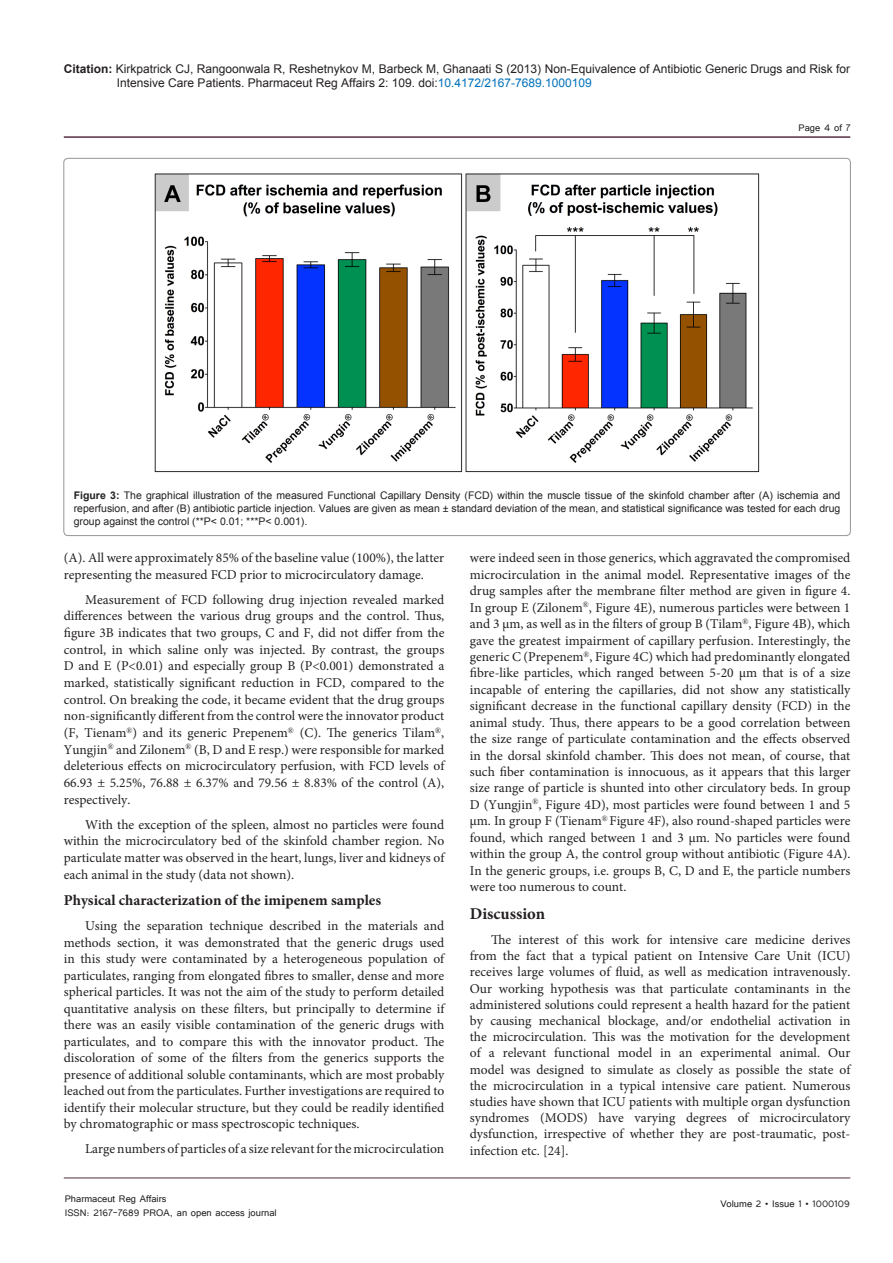
<style>
.page{position:relative;width:893px;height:1263px;background:#fff}
.page>*{position:absolute;margin:0;border:0;box-sizing:border-box;transform-origin:0 0}
.Standard1{font:700 16.5px "Minion Pro";color:#231f20}
.Standard1-2{font:700 15px "Minion Pro";color:#231f20}
.Standard1-3{font:13.5px/16.5px "Minion Pro";color:#231f20;text-align:justify}
.t1{font:12px/14.4px "Arial";color:#231f20}
.t2{font:12px/14.4px "Tunga";color:#231f20}
.t3{font:10.5px/12.6px "Arial";color:#231f20;text-align:justify}
.s1{font-weight:700}
.s2{color:#0072bc}
</style>
<div class="page">
<hr style="left:64px;top:1178px;width:786px;height:1px;background:#562d41">
<hr style="left:64px;top:136px;width:786px;height:2px;background:#562d41">
<img style="left:154px;top:173px;width:606px;height:300px">
<p class="t1" style="left:117px;top:61px;width:735px;text-indent:-53px"><span class="s1">Citation:</span> Kirkpatrick CJ, Rangoonwala R, Reshetnykov M, Barbeck M, Ghanaati S (2013) Non-Equivalence of Antibiotic Generic Drugs and Risk for<br>Intensive Care Patients. Pharmaceut Reg Affairs 2: 109. doi:<span class="s2">10.4172/2167-7689.1000109</span></p>
<p class="t2" style="left:798px;top:119px;width:53px">Page 4 of 7</p>
<p class="t3" style="left:74px;top:490px;width:768px"><span class="s1">Figure 3:</span> The graphical illustration of the measured Functional Capillary Density (FCD) within the muscle tissue of the skinfold chamber after (A) ischemia and reperfusion, and after (B) antibiotic particle injection. Values are given as mean ± standard deviation of the mean, and statistical significance was tested for each drug group against the control (**P&lt; 0.01; ***P&lt; 0.001).</p>
<p class="Standard1-3" style="left:64px;top:550px;width:382px">(A). All were approximately 85% of the baseline value (100%), the latter representing the measured FCD prior to microcirculatory damage.</p>
<p class="Standard1-3" style="left:64px;top:591px;width:382px;text-indent:21px">Measurement of FCD following drug injection revealed marked differences between the various drug groups and the control. Thus, figure 3B indicates that two groups, C and F, did not differ from the control, in which saline only was injected. By contrast, the groups D and E (P&lt;0.01) and especially group B (P&lt;0.001) demonstrated a marked, statistically significant reduction in FCD, compared to the control. On breaking the code, it became evident that the drug groups non-significantly different from the control were the innovator product (F, Tienam<sup>®</sup>) and its generic Prepenem<sup>®</sup> (C). The generics Tilam<sup>®</sup>, Yungjin<sup>®</sup> and Zilonem<sup>®</sup> (B, D and E resp.) were responsible for marked deleterious effects on microcirculatory perfusion, with FCD levels of 66.93 ± 5.25%, 76.88 ± 6.37% and 79.56 ± 8.83% of the control (A), respectively.</p>
<p class="Standard1-3" style="left:64px;top:816px;width:382px;text-indent:21px">With the exception of the spleen, almost no particles were found within the microcirculatory bed of the skinfold chamber region. No particulate matter was observed in the heart, lungs, liver and kidneys of each animal in the study (data not shown).</p>
<p class="Standard1-2" style="left:64px;top:890px;width:319px">Physical characterization of the imipenem samples</p>
<p class="Standard1-3" style="left:64px;top:918px;width:382px;text-indent:21px">Using the separation technique described in the materials and methods section, it was demonstrated that the generic drugs used in this study were contaminated by a heterogeneous population of particulates, ranging from elongated fibres to smaller, dense and more spherical particles. It was not the aim of the study to perform detailed quantitative analysis on these filters, but principally to determine if there was an easily visible contamination of the generic drugs with particulates, and to compare this with the innovator product. The discoloration of some of the filters from the generics supports the presence of additional soluble contaminants, which are most probably leached out from the particulates. Further investigations are required to identify their molecular structure, but they could be readily identified by chromatographic or mass spectroscopic techniques.</p>
<p class="Standard1-3" style="left:85px;top:1141px;width:361px">Large numbers of particles of a size relevant for the microcirculation</p>
<p class="t2" style="left:65px;top:1190px;width:213px">Pharmaceut Reg Affairs<br>ISSN: 2167-7689 PROA, an open access journal</p>
<p class="Standard1-3" style="left:470px;top:550px;width:382px">were indeed seen in those generics, which aggravated the compromised microcirculation in the animal model. Representative images of the drug samples after the membrane filter method are given in figure 4.<br>In group E (Zilonem<sup>®</sup>, Figure 4E), numerous particles were between 1 and 3 µm, as well as in the filters of group B (Tilam<sup>®</sup>, Figure 4B), which gave the greatest impairment of capillary perfusion. Interestingly, the generic C (Prepenem<sup>®</sup>, Figure 4C) which had predominantly elongated fibre-like particles, which ranged between 5-20 µm that is of a size incapable of entering the capillaries, did not show any statistically significant decrease in the functional capillary density (FCD) in the animal study. Thus, there appears to be a good correlation between the size range of particulate contamination and the effects observed in the dorsal skinfold chamber. This does not mean, of course, that such fiber contamination is innocuous, as it appears that this larger size range of particle is shunted into other circulatory beds. In group D (Yungjin<sup>®</sup>, Figure 4D), most particles were found between 1 and 5 µm. In group F (Tienam<sup>®</sup> Figure 4F), also round-shaped particles were found, which ranged between 1 and 3 µm. No particles were found within the group A, the control group without antibiotic (Figure 4A).<br>In the generic groups, i.e. groups B, C, D and E, the particle numbers were too numerous to count.</p>
<p class="Standard1" style="left:470px;top:902px;width:77px">Discussion</p>
<p class="Standard1-3" style="left:470px;top:932px;width:382px;text-indent:21px">The interest of this work for intensive care medicine derives from the fact that a typical patient on Intensive Care Unit (ICU) receives large volumes of fluid, as well as medication intravenously.<br>Our working hypothesis was that particulate contaminants in the administered solutions could represent a health hazard for the patient by causing mechanical blockage, and/or endothelial activation in the microcirculation. This was the motivation for the development of a relevant functional model in an experimental animal. Our model was designed to simulate as closely as possible the state of the microcirculation in a typical intensive care patient. Numerous studies have shown that ICU patients with multiple organ dysfunction syndromes (MODS) have varying degrees of microcirculatory dysfunction, irrespective of whether they are post-traumatic, post&shy;infection etc. [24].</p>
<p class="t2" style="left:720px;top:1196px;width:131px">Volume 2 • Issue 1 • 1000109</p>
</div>
